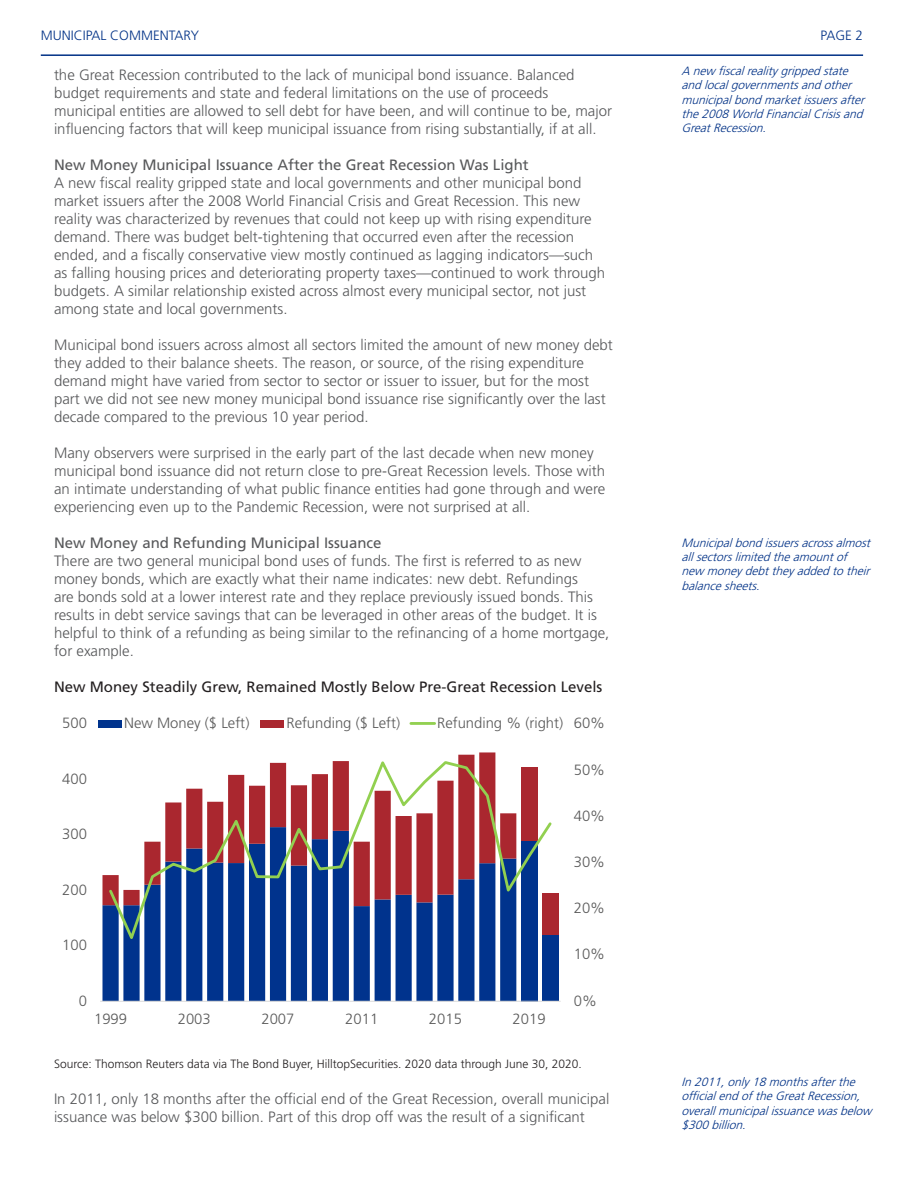
<style>
.page{position:relative;width:918px;height:1188px;background:#fff}
.page>*{position:absolute;margin:0;border:0;box-sizing:border-box;transform-origin:0 0}
.t1{font:300 15px/18px "Frutiger LT Std";color:#57585a}
.t2{font:15px "Frutiger LT Std";color:#57585a}
.t3{font:15px "Frutiger LT Std";color:#231f20}
.t4{font:300 14.85px "Frutiger LT Std";letter-spacing:.005em;color:#595959}
.t5{font:300 13.5px "Frutiger LT Std";color:#003186}
.t6{font:italic 300 12px/14.4px "Frutiger LT Std";color:#003186}
.t7{font:300 12px "Frutiger LT Std";color:#231f20}
</style>
<div class="page">
<hr style="left:41px;top:54px;width:822px;height:2px;background:#003186">
<div style="left:521px;top:841px;width:16px;height:160px;background:#00338d"></div>
<div style="left:542px;top:934px;width:16px;height:67px;background:#00338d"></div>
<svg style="left:102px;top:906px;width:414px;height:95px;fill:#00338d"></svg>
<div style="left:542px;top:893px;width:16px;height:41px;background:#aa272f"></div>
<svg style="left:102px;top:752px;width:394px;height:154px"></svg>
<hr style="left:100px;top:1001px;width:461px;height:1px;background:#d9d9d9">
<svg style="left:107px;top:756px;width:447px;height:189px"></svg>
<div style="left:98px;top:720px;width:23px;height:7px;background:#00338d"></div>
<div style="left:260px;top:720px;width:24px;height:7px;background:#aa272f"></div>
<hr style="left:411px;top:722px;width:24px;height:3px;background:#92d050">
<p class="t5" style="left:41px;top:28px;width:160px">MUNICIPAL COMMENTARY</p>
<p class="t5" style="left:821px;top:28px;width:44px">PAGE 2</p>
<p class="t1" style="left:54px;top:66px;width:560px">the Great Recession contributed to the lack of municipal bond issuance. Balanced budget requirements and state and federal limitations on the use of proceeds municipal entities are allowed to sell debt for have been, and will continue to be, major influencing factors that will keep municipal issuance from rising substantially, if at all.</p>
<p class="t2" style="left:54px;top:156px;width:476px">New Money Municipal Issuance After the Great Recession Was Light</p>
<p class="t1" style="left:54px;top:174px;width:553px">A new fiscal reality gripped state and local governments and other municipal bond market issuers after the 2008 World Financial Crisis and Great Recession. This new reality was characterized by revenues that could not keep up with rising expenditure demand. There was budget belt-tightening that occurred even after the recession ended, and a fiscally conservative view mostly continued as lagging indicators—such as falling housing prices and deteriorating property taxes—continued to work through budgets. A similar relationship existed across almost every municipal sector, not just among state and local governments.</p>
<p class="t1" style="left:54px;top:336px;width:560px">Municipal bond issuers across almost all sectors limited the amount of new money debt they added to their balance sheets. The reason, or source, of the rising expenditure demand might have varied from sector to sector or issuer to issuer, but for the most part we did not see new money municipal bond issuance rise significantly over the last decade compared to the previous 10 year period.</p>
<p class="t1" style="left:54px;top:444px;width:553px">Many observers were surprised in the early part of the last decade when new money municipal bond issuance did not return close to pre-Great Recession levels. Those with an intimate understanding of what public finance entities had gone through and were experiencing even up to the Pandemic Recession, were not surprised at all.</p>
<p class="t2" style="left:54px;top:534px;width:329px">New Money and Refunding Municipal Issuance</p>
<p class="t1" style="left:54px;top:552px;width:557px">There are two general municipal bond uses of funds. The first is referred to as new money bonds, which are exactly what their name indicates: new debt. Refundings<br>are bonds sold at a lower interest rate and they replace previously issued bonds. This results in debt service savings that can be leveraged in other areas of the budget. It is helpful to think of a refunding as being similar to the refinancing of a home mortgage, for example.</p>
<p class="t3" style="left:54px;top:678px;width:550px">New Money Steadily Grew, Remained Mostly Below Pre-Great Recession Levels</p>
<p class="t6" style="left:681px;top:64px;width:188px">A new fiscalrealitygrippedstate andlocalgovernmentsandother municipalbondmarketissuersafter the2008WorldFinancialCrisisand<br>GreatRecession.</p>
<p class="t6" style="left:681px;top:535px;width:194px">Municipalbondissuersacrossalmost allsectorslimitedtheamountof new moneydebttheyaddedtotheir balancesheets.</p>
<p class="t4" style="left:62px;top:715px;width:26px">500</p>
<p class="t4" style="left:62px;top:770px;width:26px">400</p>
<p class="t4" style="left:62px;top:826px;width:26px">300</p>
<p class="t4" style="left:62px;top:881px;width:26px">200</p>
<p class="t4" style="left:62px;top:937px;width:26px">100</p>
<p class="t4" style="left:124px;top:714px;width:127px">New Money ($ Left)</p>
<p class="t4" style="left:286px;top:714px;width:115px">Refunding ($ Left)</p>
<p class="t4" style="left:437px;top:714px;width:128px">Refunding % (right)</p>
<p class="t4" style="left:574px;top:715px;width:33px">60%</p>
<p class="t4" style="left:574px;top:761px;width:33px">50%</p>
<p class="t4" style="left:574px;top:807px;width:33px">40%</p>
<p class="t4" style="left:574px;top:853px;width:33px">30%</p>
<p class="t4" style="left:574px;top:900px;width:33px">20%</p>
<p class="t4" style="left:574px;top:946px;width:33px">10%</p>
<p class="t4" style="left:79px;top:992px;width:10px">0</p>
<p class="t4" style="left:94px;top:1010px;width:35px">1999</p>
<p class="t4" style="left:178px;top:1010px;width:35px">2003</p>
<p class="t4" style="left:261px;top:1010px;width:35px">2007</p>
<p class="t4" style="left:345px;top:1010px;width:35px">2011</p>
<p class="t4" style="left:429px;top:1010px;width:35px">2015</p>
<p class="t4" style="left:513px;top:1010px;width:35px">2019</p>
<p class="t4" style="left:574px;top:992px;width:25px">0%</p>
<p class="t7" style="left:54px;top:1057px;width:529px">Source: Thomson Reuters data via The Bond Buyer, HilltopSecurities. 2020 data through June 30, 2020.</p>
<p class="t1" style="left:54px;top:1090px;width:557px">In 2011, only 18 months after the official end of the Great Recession, overall municipal issuance was below $300 billion. Part of this drop off was the result of a significant</p>
<p class="t6" style="left:681px;top:1075px;width:196px">In2011,only18monthsafterthe officialendoftheGreatRecession, overallmunicipalissuancewasbelow $300billion.</p>
</div>
